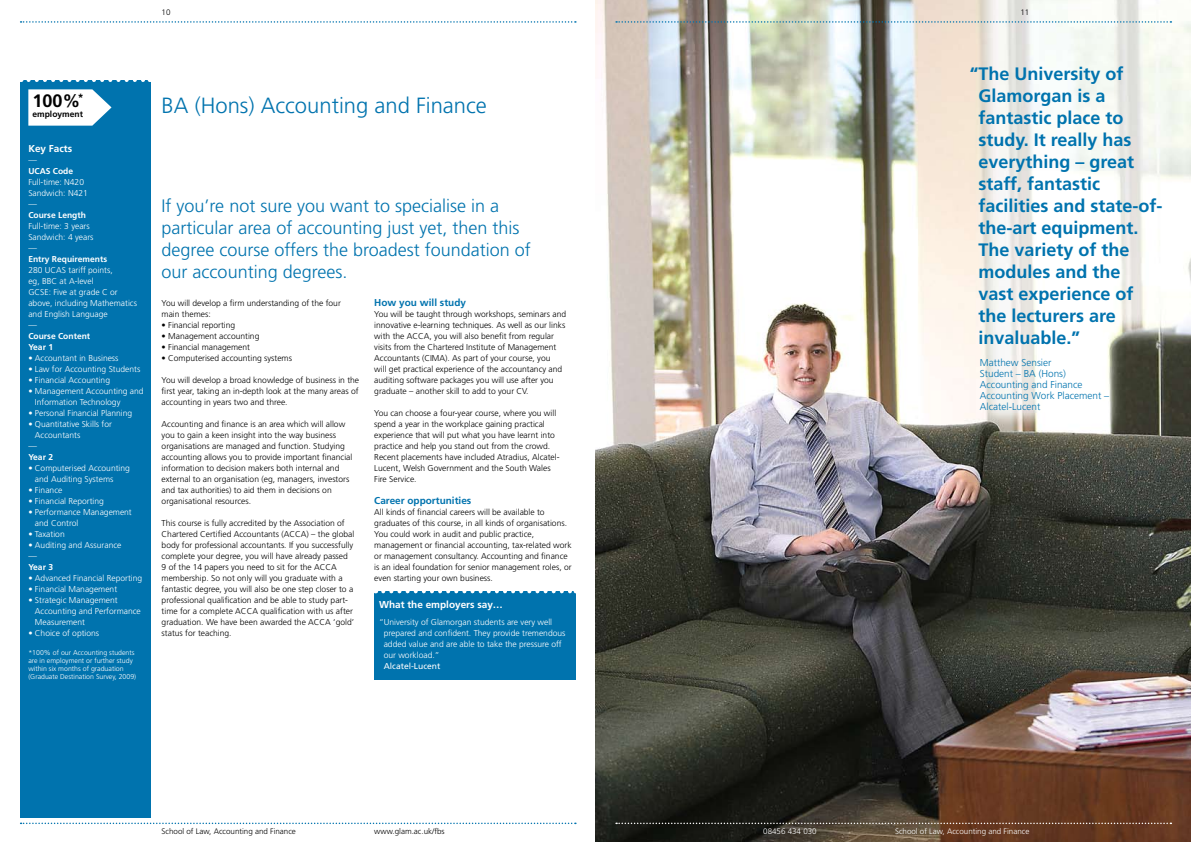
<style>
.page{position:relative;width:1191px;height:842px;background:#fff}
.page>*{position:absolute;margin:0;border:0;box-sizing:border-box;transform-origin:0 0}
.t1{font:300 22px "Frutiger";color:#0073ae}
.t2{font:700 18px/22px "Frutiger";color:#0073ae}
.t3{font:300 18px/22px "Frutiger";color:#0073ae}
.t4{font:700 18px "Frutiger";color:#000}
.t5{font:300 10px/11px "Frutiger";color:#0073ae}
.t6{font:700 10px "Frutiger";color:#0073ae}
.t7{font:700 10px "Frutiger";color:#fff}
.t8{font:300 8.5px/11px "Frutiger";color:#000}
.t9{font:300 8.5px/11px "Frutiger";color:#fff}
.t10{font:700 8.5px/11px "Frutiger";color:#fff}
.t11{font:8.5px "Frutiger";color:#fff}
.t12{font:700 8.5px "Frutiger";color:#000}
.t13{font:300 8px "Frutiger";color:#000}
.t14{font:300 8px "Frutiger";color:#fff}
.t15{font:300 7px/8px "Frutiger";color:#fff}
</style>
<div class="page">
<svg style="left:21px;top:823px;width:555px;height:1px"></svg>
<img style="left:595px;top:0;width:596px;height:842px">
<svg style="left:21px;top:21px;width:555px;height:2px"></svg>
<div style="left:20px;top:80px;width:130px;height:737px;background:#0073ae"></div>
<svg style="left:29px;top:80px;width:121px;height:2px"></svg>
<svg style="left:616px;top:823px;width:555px;height:1px"></svg>
<svg style="left:616px;top:21px;width:555px;height:2px"></svg>
<svg style="left:28px;top:89px;width:83px;height:37px;background:#ddecf4"></svg>
<div style="left:374px;top:591px;width:201px;height:89px;background:#0073ae"></div>
<svg style="left:383px;top:591px;width:192px;height:2px"></svg>
<p class="t13" style="left:162px;top:7px;width:10px">10</p>
<h2 class="t4" style="left:33px;top:90px;width:53px">100%<sup>*</sup></h2>
<p class="t12" style="left:33px;top:109px;width:52px">employment</p>
<p class="t7" style="left:28px;top:142px;width:45px">Key Facts</p>
<p class="t9" style="left:28px;top:154px;width:10px">—</p>
<p class="t10" style="left:28px;top:165px;width:46px">UCAS Code</p>
<p class="t9" style="left:28px;top:176px;width:61px">Full-time: N420<br>Sandwich: N421 —</p>
<p class="t10" style="left:28px;top:209px;width:59px">Course Length</p>
<p class="t9" style="left:28px;top:220px;width:67px">Full-time: 3 years<br>Sandwich: 4 years —</p>
<p class="t10" style="left:28px;top:253px;width:80px">Entry Requirements</p>
<p class="t9" style="left:28px;top:264px;width:110px">280 UCAS tariff points,<br>eg, BBC at A-level<br>GCSE: Five at grade C or above, including Mathematics and English Language<br>—</p>
<p class="t10" style="left:28px;top:330px;width:63px">Course Content<br>Year 1</p>
<p class="t9" style="left:28px;top:352px;width:92px">• Accountant in Business</p>
<p class="t9" style="left:28px;top:363px;width:113px">• Law for Accounting Students</p>
<p class="t9" style="left:28px;top:374px;width:83px">• Financial Accounting</p>
<p class="t9" style="left:35px;top:385px;width:110px;text-indent:-7px">• Management Accounting and<br>Information Technology</p>
<p class="t9" style="left:28px;top:407px;width:105px">• Personal Financial Planning</p>
<p class="t9" style="left:28px;top:418px;width:85px">• Quantitative Skills for</p>
<p class="t9" style="left:35px;top:429px;width:47px">Accountants</p>
<p class="t9" style="left:28px;top:440px;width:10px">—</p>
<p class="t10" style="left:28px;top:451px;width:26px">Year 2</p>
<p class="t9" style="left:35px;top:462px;width:96px;text-indent:-7px">• Computerised Accounting and Auditing Systems</p>
<p class="t9" style="left:28px;top:484px;width:35px">• Finance</p>
<p class="t9" style="left:28px;top:495px;width:77px">• Financial Reporting</p>
<p class="t9" style="left:35px;top:506px;width:98px;text-indent:-7px">• Performance Management and Control</p>
<p class="t9" style="left:28px;top:528px;width:38px">• Taxation</p>
<p class="t9" style="left:28px;top:539px;width:95px">• Auditing and Assurance —</p>
<p class="t10" style="left:28px;top:561px;width:26px">Year 3</p>
<p class="t9" style="left:28px;top:572px;width:115px">• Advanced Financial Reporting</p>
<p class="t9" style="left:28px;top:583px;width:90px">• Financial Management</p>
<p class="t9" style="left:35px;top:594px;width:107px;text-indent:-7px">• Strategic Management<br>Accounting and Performance<br>Measurement</p>
<p class="t9" style="left:28px;top:627px;width:72px">• Choice of options</p>
<p class="t15" style="left:28px;top:648px;width:109px">*100% of our Accounting students are in employment or further study within six months of graduation (Graduate Destination Survey, 2009)</p>
<h1 class="t1" style="left:162px;top:93px;width:327px">BA (Hons) Accounting and Finance</h1>
<h2 class="t3" style="left:162px;top:195px;width:371px">If you’re not sure you want to specialise in a particular area of accounting just yet, then this degree course offers the broadest foundation of our accounting degrees.</h2>
<p class="t8" style="left:162px;top:297px;width:181px">You will develop a firm understanding of the four main themes:</p>
<p class="t8" style="left:162px;top:319px;width:75px">• Financial reporting</p>
<p class="t8" style="left:162px;top:330px;width:99px">• Management accounting</p>
<p class="t8" style="left:162px;top:341px;width:90px">• Financial management</p>
<p class="t8" style="left:162px;top:352px;width:132px">• Computerised accounting systems</p>
<p class="t8" style="left:162px;top:374px;width:199px;text-align:justify">You will develop a broad knowledge of business in the first year, taking an in-depth look at the many areas of accounting in years two and three.</p>
<p class="t8" style="left:162px;top:418px;width:192px">Accounting and finance is an area which will allow you to gain a keen insight into the way business organisations are managed and function. Studying accounting allows you to provide important financial information to decision makers both internal and external to an organisation (eg, managers, investors and tax authorities) to aid them in decisions on organisational resources.</p>
<p class="t8" style="left:162px;top:517px;width:194px">This course is fully accredited by the Association of Chartered Certified Accountants (ACCA) – the global body for professional accountants. If you successfully complete your degree, you will have already passed 9 of the 14 papers you need to sit for the ACCA membership. So not only will you graduate with a fantastic degree, you will also be one step closer to a professional qualification and be able to study part&shy;time for a complete ACCA qualification with us after graduation. We have been awarded the ACCA ‘gold’ status for teaching.</p>
<p class="t6" style="left:374px;top:296px;width:93px">How you will study</p>
<p class="t8" style="left:374px;top:308px;width:193px">You will be taught through workshops, seminars and innovative e-learning techniques. As well as our links with the ACCA, you will also benefit from regular visits from the Chartered Institute of Management Accountants (CIMA). As part of your course, you<br>will get practical experience of the accountancy and auditing software packages you will use after you graduate – another skill to add to your CV.</p>
<p class="t8" style="left:374px;top:407px;width:187px">You can choose a four-year course, where you will spend a year in the workplace gaining practical experience that will put what you have learnt into practice and help you stand out from the crowd.<br>Recent placements have included Atradius, Alcatel-Lucent, Welsh Government and the South Wales Fire Service.</p>
<p class="t6" style="left:374px;top:494px;width:99px">Career opportunities</p>
<p class="t8" style="left:374px;top:506px;width:199px">All kinds of financial careers will be available to graduates of this course, in all kinds of organisations.<br>You could work in audit and public practice, management or financial accounting, tax-related work or management consultancy. Accounting and finance is an ideal foundation for senior management roles, or even starting your own business.</p>
<p class="t7" style="left:379px;top:599px;width:125px">What the employers say…</p>
<p class="t9" style="left:384px;top:616px;width:183px;text-indent:-5px">“University of Glamorgan students are very well prepared and confident. They provide tremendous added value and are able to take the pressure off our workload.”</p>
<p class="t11" style="left:384px;top:661px;width:58px">Alcatel-Lucent</p>
<p class="t13" style="left:162px;top:826px;width:136px">School of Law, Accounting and Finance</p>
<p class="t13" style="left:374px;top:826px;width:72px">www.glam.ac.uk/fbs</p>
<p class="t13" style="left:1020px;top:7px;width:10px">11</p>
<p class="t2" style="left:978px;top:63px;width:186px;text-indent:-9px">“The University of<br>Glamorgan is a fantastic place to study. It really has everything – great staff, fantastic facilities and state-of&shy;the-art equipment.<br>The variety of the modules and the<br>vast experience of the lecturers are invaluable.”</p>
<p class="t5" style="left:979px;top:357px;width:131px">Matthew Sensier<br>Student – BA (Hons)<br>Accounting and Finance<br>Accounting Work Placement –<br>Alcatel-Lucent</p>
<p class="t14" style="left:763px;top:826px;width:55px">08456 434 030</p>
<p class="t14" style="left:895px;top:826px;width:136px">School of Law, Accounting and Finance</p>
</div>
